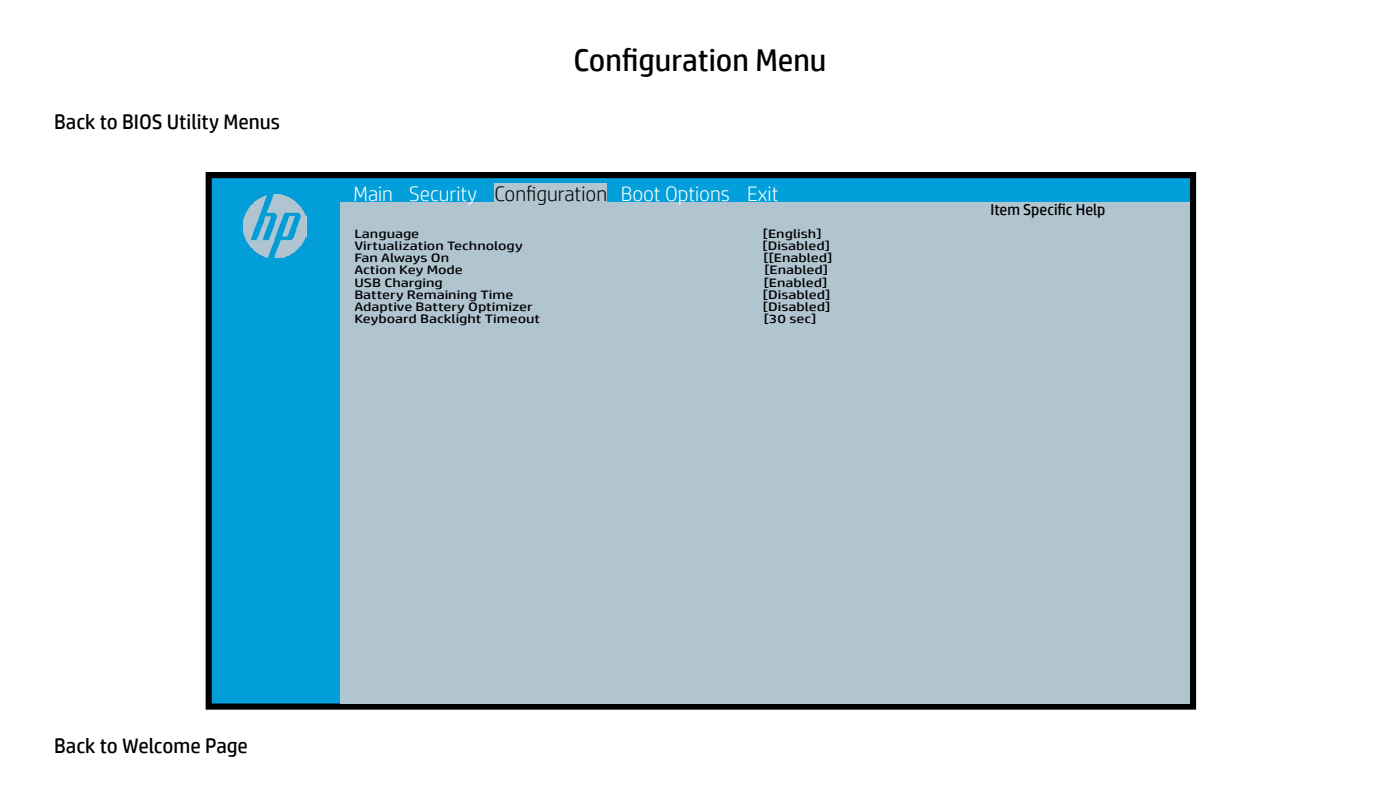
<style>
.page{position:relative;width:1400px;height:788px;background:#fff}
.page>*{position:absolute;margin:0;border:0;box-sizing:border-box;transform-origin:0 0}
.t1{font:31.5px "HP Simplified";color:#000}
.t2{font:300 21px "HP Simplified";color:#fff}
.t3{font:21px "HP Simplified";color:#000}
.t4{font:15.75px "HP Simplified";color:#000}
.t5{font:12.25px "HP Simplified";color:#000;scale:1.31 1}
.s1{color:#000101}
</style>
<div class="page">
<div style="left:206px;top:172px;width:990px;height:537px;background:#029fda;border:6px solid #000"></div>
<div style="left:340px;top:202px;width:850px;height:501px;background:#b1c5d1"></div>
<img style="left:244px;top:194px;width:63px;height:63px">
<div style="left:494px;top:183px;width:113px;height:19px;background:#b1c6d1"></div>
<h2 class="t3" style="left:54px;top:108px;width:227px">Back to BIOS Utility Menus</h2>
<h1 class="t1" style="left:574px;top:40px;width:254px">Configuration Menu</h1>
<h2 class="t2" style="left:354px;top:179px;width:426px">Main Security <span class="s1">Configuration</span> Boot Options Exit</h2>
<p class="t5" style="left:354px;top:225px;width:51px">Language</p>
<p class="t5" style="left:763px;top:225px;width:46px">[English]</p>
<p class="t5" style="left:354px;top:237px;width:130px">Virtualization Technology</p>
<p class="t5" style="left:763px;top:237px;width:53px">[Disabled]</p>
<p class="t5" style="left:354px;top:250px;width:74px">Fan Always On</p>
<p class="t5" style="left:764px;top:250px;width:54px">[[Enabled]</p>
<p class="t5" style="left:354px;top:262px;width:84px">Action Key Mode</p>
<p class="t5" style="left:764px;top:262px;width:50px">[Enabled]</p>
<p class="t5" style="left:354px;top:274px;width:69px">USB Charging</p>
<p class="t5" style="left:764px;top:274px;width:50px">[Enabled]</p>
<p class="t5" style="left:354px;top:286px;width:123px">Battery Remaining Time</p>
<p class="t5" style="left:763px;top:286px;width:53px">[Disabled]</p>
<p class="t5" style="left:354px;top:299px;width:138px">Adaptive Battery Optimizer</p>
<p class="t5" style="left:763px;top:299px;width:53px">[Disabled]</p>
<p class="t5" style="left:354px;top:311px;width:143px">Keyboard Backlight Timeout</p>
<p class="t5" style="left:764px;top:311px;width:42px">[30 sec]</p>
<p class="t4" style="left:990px;top:199px;width:116px">Item Specific Help</p>
<h2 class="t3" style="left:54px;top:731px;width:195px">Back to Welcome Page</h2>
</div>
